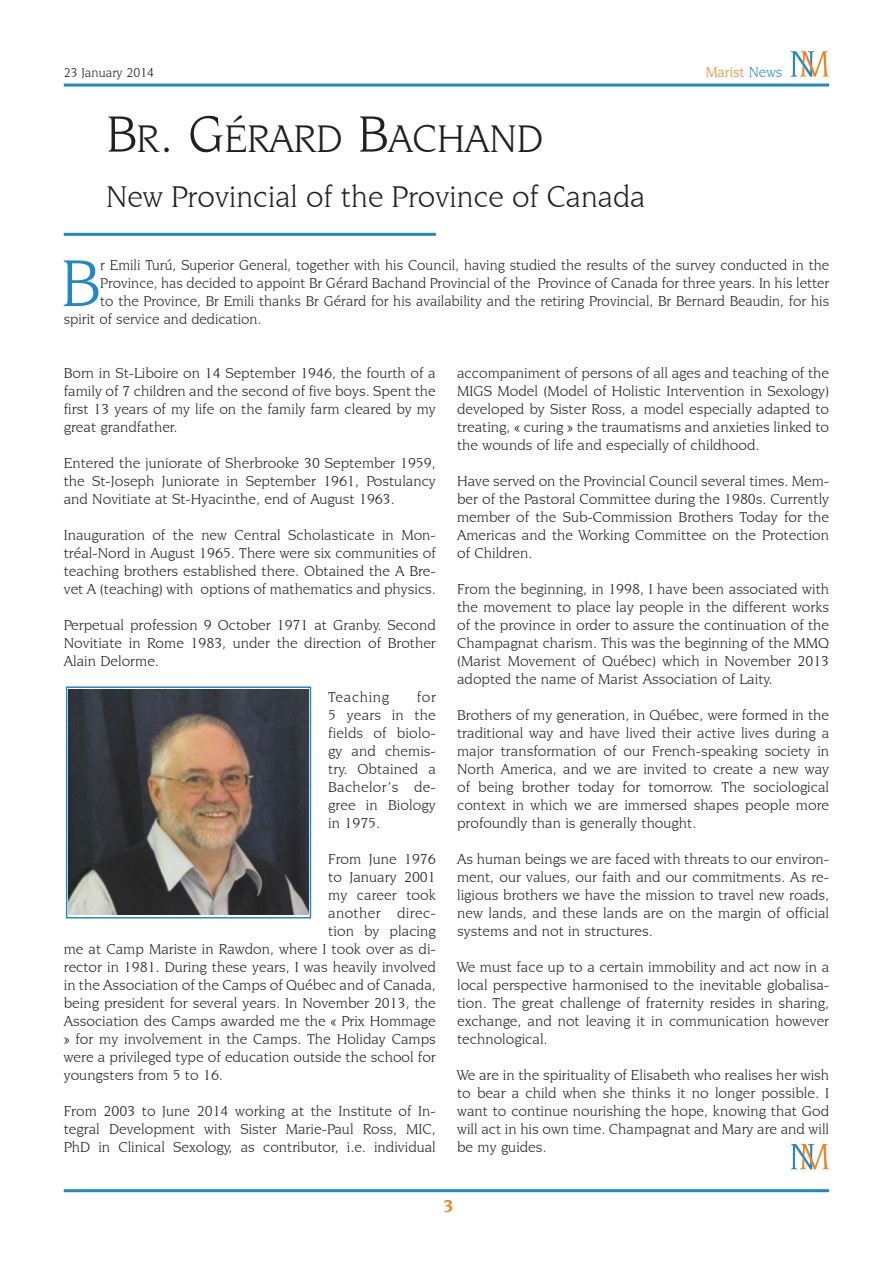
<style>
.page{position:relative;width:893px;height:1263px;background:#fff}
.page>*{position:absolute;margin:0;border:0;box-sizing:border-box;transform-origin:0 0}
.paragrafo4ComMaiuscu{font:70.2px "Novarese IT Cby BT";color:#2088c9}
.Titolo{font:40.5px "Novarese IT Cby BT";color:#231f20}
.Sottotitolo{font:31.5px "Novarese IT Cby BT";color:#231f20}
.Normale{font:700 18px "Novarese IT Cby BT";color:#f58220}
.paragrafo4{font:15px/18px "Novarese IT Cby BT";color:#231f20;text-align:justify}
.paragrafo4ComMaiuscu-2{font:15px "Novarese IT Cby BT";color:#231f20}
.paragrafo4-2{font:15px "Novarese IT Cby BT";letter-spacing:.02em;color:#231f20}
.Normale-2{font:15px "Novarese IT Cby BT";color:#f58220}
.paragrafo4-3{font:15px "Novarese IT Cby BT";letter-spacing:.04em;color:#231f20}
.Normale-3{font:13.5px "Novarese IT Cby BT";color:#231f20}
.s1{color:#2088c9}
.s2{font-size:54px}
</style>
<div class="page">
<hr style="left:64px;top:1189px;width:765px;height:3px;background:#2088c9">
<hr style="left:64px;top:84px;width:765px;height:3px;background:#2088c9">
<svg style="left:791px;top:51px;width:38px;height:26px"></svg>
<hr style="left:64px;top:233px;width:372px;height:3px;background:#2088c9">
<svg style="left:791px;top:1144px;width:38px;height:25px"></svg>
<img style="left:69px;top:689px;width:239px;height:226px">
<div style="left:66px;top:686px;width:245px;height:232px;border:2px solid #2088c9"></div>
<p class="Normale-3" style="left:64px;top:64px;width:92px">23 January 2014</p>
<p class="Normale-2" style="left:706px;top:63px;width:78px">Marist <span class="s1">News</span></p>
<p class="Titolo" style="left:106px;top:114px;width:438px"><span class="s2">B</span>R<span class="s2">. G</span>ÉRARD <span class="s2">B</span>ACHAND</p>
<p class="Sottotitolo" style="left:106px;top:178px;width:541px">New Provincial of the Province of Canada</p>
<p class="paragrafo4ComMaiuscu" style="left:61px;top:241px;width:41px">B</p>
<p class="paragrafo4ComMaiuscu-2" style="left:100px;top:256px;width:730px">r Emili Turú, Superior General, together with his Council, having studied the results of the survey conducted in the</p>
<p class="paragrafo4ComMaiuscu-2" style="left:100px;top:274px;width:730px">Province, has decided to appoint Br Gérard Bachand Provincial of the Province of Canada for three years. In his letter</p>
<p class="paragrafo4ComMaiuscu-2" style="left:100px;top:292px;width:730px">to the Province, Br Emili thanks Br Gérard for his availability and the retiring Provincial, Br Bernard Beaudin, for his</p>
<p class="paragrafo4ComMaiuscu-2" style="left:64px;top:310px;width:199px">spirit of service and dedication.</p>
<p class="paragrafo4" style="left:64px;top:364px;width:374px">Born in St-Liboire on 14 September 1946, the fourth of a family of 7 children and the second of five boys. Spent the first 13 years of my life on the family farm cleared by my great grandfather.</p>
<p class="paragrafo4" style="left:64px;top:454px;width:374px">Entered the juniorate of Sherbrooke 30 September 1959, the St-Joseph Juniorate in September 1961, Postulancy and Novitiate at St-Hyacinthe, end of August 1963.</p>
<p class="paragrafo4" style="left:64px;top:526px;width:374px">Inauguration of the new Central Scholasticate in Mon&shy;tréal-Nord in August 1965. There were six communities of teaching brothers established there. Obtained the A Bre&shy;vet A (teaching) with options of mathematics and physics.</p>
<p class="paragrafo4" style="left:64px;top:616px;width:374px">Perpetual profession 9 October 1971 at Granby. Second Novitiate in Rome 1983, under the direction of Brother Alain Delorme.</p>
<p class="paragrafo4-3" style="left:328px;top:688px;width:62px">Teaching</p>
<p class="paragrafo4" style="left:328px;top:688px;width:109px;text-indent:88px">for 5 years in the fields of biolo&shy;gy and chemis&shy;try. Obtained a Bachelor’s de&shy;gree in Biology in 1975.</p>
<p class="paragrafo4" style="left:328px;top:850px;width:109px">From June 1976</p>
<p class="paragrafo4" style="left:328px;top:868px;width:109px">to January 2001</p>
<p class="paragrafo4" style="left:328px;top:886px;width:109px">my career took</p>
<p class="paragrafo4-2" style="left:328px;top:904px;width:109px">another direc-</p>
<p class="paragrafo4" style="left:328px;top:922px;width:109px">tion by placing</p>
<p class="paragrafo4" style="left:64px;top:940px;width:374px">me at Camp Mariste in Rawdon, where I took over as di-</p>
<p class="paragrafo4" style="left:64px;top:958px;width:374px">rector in 1981. During these years, I was heavily involved</p>
<p class="paragrafo4" style="left:64px;top:976px;width:374px">in the Association of the Camps of Québec and of Canada,</p>
<p class="paragrafo4" style="left:64px;top:994px;width:374px">being president for several years. In November 2013, the</p>
<p class="paragrafo4" style="left:64px;top:1012px;width:374px">Association des Camps awarded me the « Prix Hommage</p>
<p class="paragrafo4" style="left:64px;top:1030px;width:374px">» for my involvement in the Camps. The Holiday Camps</p>
<p class="paragrafo4" style="left:64px;top:1048px;width:374px">were a privileged type of education outside the school for</p>
<p class="paragrafo4" style="left:64px;top:1066px;width:161px">youngsters from 5 to 16.</p>
<p class="paragrafo4" style="left:64px;top:1102px;width:374px">From 2003 to June 2014 working at the Institute of In&shy;tegral Development with Sister Marie-Paul Ross, MIC, PhD in Clinical Sexology, as contributor, i.e. individual</p>
<p class="paragrafo4" style="left:457px;top:364px;width:374px">accompaniment of persons of all ages and teaching of the MIGS Model (Model of Holistic Intervention in Sexology) developed by Sister Ross, a model especially adapted to treating, « curing » the traumatisms and anxieties linked to the wounds of life and especially of childhood.</p>
<p class="paragrafo4" style="left:457px;top:472px;width:374px">Have served on the Provincial Council several times. Mem&shy;ber of the Pastoral Committee during the 1980s. Currently member of the Sub-Commission Brothers Today for the Americas and the Working Committee on the Protection of Children.</p>
<p class="paragrafo4" style="left:457px;top:580px;width:374px">From the beginning, in 1998, I have been associated with the movement to place lay people in the different works of the province in order to assure the continuation of the Champagnat charism. This was the beginning of the MMQ (Marist Movement of Québec) which in November 2013 adopted the name of Marist Association of Laity.</p>
<p class="paragrafo4" style="left:457px;top:706px;width:374px">Brothers of my generation, in Québec, were formed in the traditional way and have lived their active lives during a major transformation of our French-speaking society in North America, and we are invited to create a new way of being brother today for tomorrow. The sociological context in which we are immersed shapes people more profoundly than is generally thought.</p>
<p class="paragrafo4" style="left:457px;top:850px;width:374px">As human beings we are faced with threats to our environ&shy;ment, our values, our faith and our commitments. As re&shy;ligious brothers we have the mission to travel new roads, new lands, and these lands are on the margin of official systems and not in structures.</p>
<p class="paragrafo4" style="left:457px;top:958px;width:374px">We must face up to a certain immobility and act now in a local perspective harmonised to the inevitable globalisa&shy;tion. The great challenge of fraternity resides in sharing, exchange, and not leaving it in communication however technological.</p>
<p class="paragrafo4" style="left:457px;top:1066px;width:374px">We are in the spirituality of Elisabeth who realises her wish to bear a child when she thinks it no longer possible. I want to continue nourishing the hope, knowing that God will act in his own time. Champagnat and Mary are and will be my guides.</p>
<p class="Normale" style="left:443px;top:1195px;width:12px">3</p>
</div>
